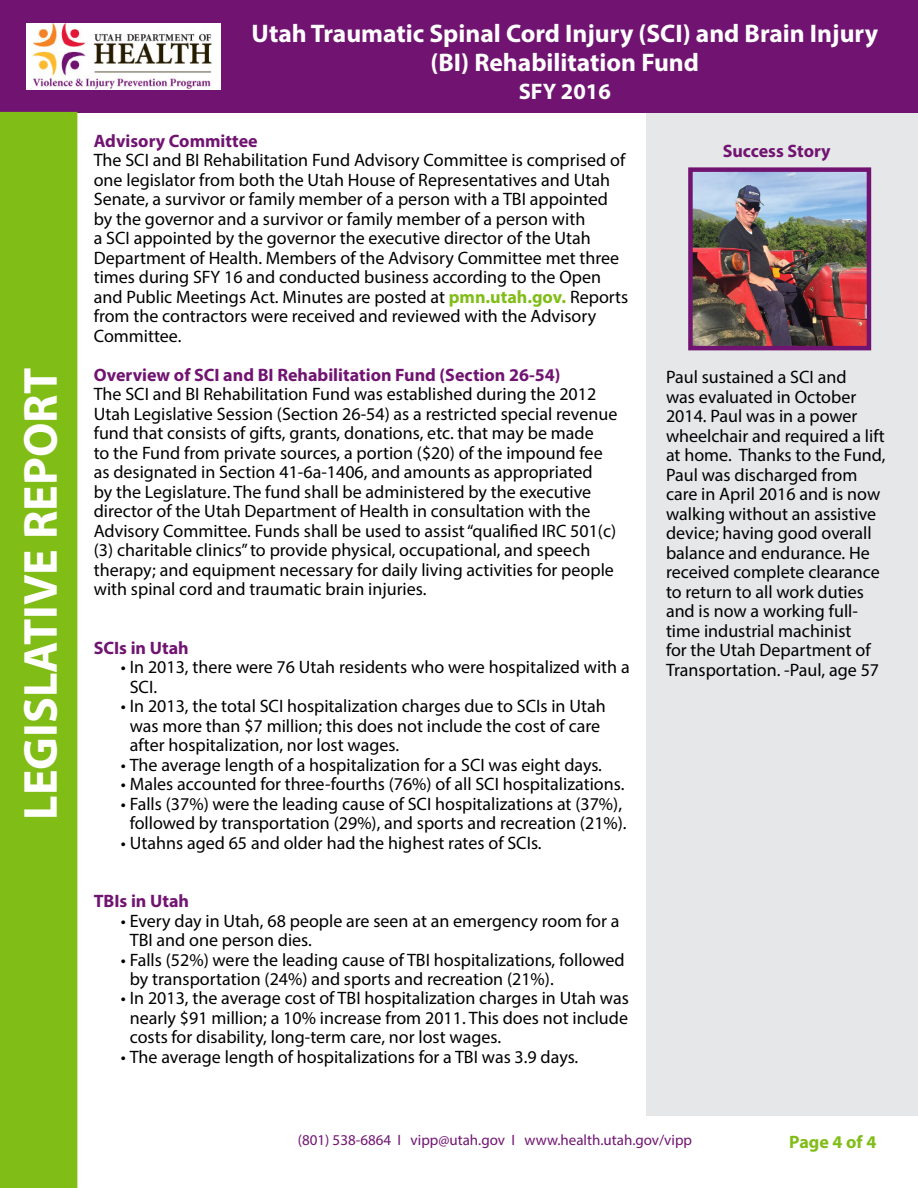
<style>
.page{position:relative;width:918px;height:1188px;background:#fff}
.page>*{position:absolute;margin:0;border:0;box-sizing:border-box;transform-origin:0 0}
.t1{font:700 48px "Myriad Pro";color:#fff}
.t2{font:700 25.5px/28.5px "Myriad Pro";color:#fff;text-align:center}
.t3{font:700 22.5px "Myriad Pro";color:#fff}
.t4{font:18px/19.5px "Myriad Pro";color:#000}
.t5{font:700 18px "Myriad Pro";color:#711471}
.t6{font:700 18px "Myriad Pro";color:#81bd17}
.t7{font:15px "Myriad Pro";color:#711471}
.s1{font-weight:700;color:#81bd17}
</style>
<div class="page">
<div style="left:646px;top:113px;width:272px;height:1003px;background:#e6e7e8"></div>
<div style="left:0;top:0;width:918px;height:113px;background:#711471"></div>
<img style="left:27px;top:23px;width:194px;height:67px">
<div style="left:1px;top:113px;width:76px;height:1074px;background:#81bd17"></div>
<div style="left:0;top:112px;width:77px;height:1076px;border:2px solid #81bd17"></div>
<img style="left:693px;top:172px;width:173px;height:173px">
<div style="left:688px;top:167px;width:183px;height:183px;border:4px solid #711471"></div>
<h1 class="t1" style="left:9px;top:820px;width:453px;rotate:-90deg">LEGISLATIVE REPORT</h1>
<h2 class="t2" style="left:252px;top:18px;width:628px">Utah Traumatic Spinal Cord Injury (SCI) and Brain Injury (BI) Rehabilitation Fund</h2>
<p class="t3" style="left:519px;top:77px;width:94px">SFY 2016</p>
<p class="t5" style="left:94px;top:129px;width:165px">Advisory Committee</p>
<p class="t4" style="left:94px;top:150px;width:536px">The SCI and BI Rehabilitation Fund Advisory Committee is comprised of one legislator from both the Utah House of Representatives and Utah Senate, a survivor or family member of a person with a TBI appointed by the governor and a survivor or family member of a person with<br>a SCI appointed by the governor the executive director of the Utah Department of Health. Members of the Advisory Committee met three times during SFY 16 and conducted business according to the Open and Public Meetings Act. Minutes are posted at <span class="s1">pmn.utah.gov.</span> Reports from the contractors were received and reviewed with the Advisory Committee.</p>
<p class="t5" style="left:94px;top:363px;width:468px">Overview of SCI and BI Rehabilitation Fund (Section 26-54)</p>
<p class="t4" style="left:94px;top:384px;width:525px">The SCI and BI Rehabilitation Fund was established during the 2012<br>Utah Legislative Session (Section 26-54) as a restricted special revenue fund that consists of gifts, grants, donations, etc. that may be made<br>to the Fund from private sources, a portion ($20) of the impound fee as designated in Section 41-6a-1406, and amounts as appropriated<br>by the Legislature. The fund shall be administered by the executive director of the Utah Department of Health in consultation with the Advisory Committee. Funds shall be used to assist “qualified IRC 501(c) (3) charitable clinics” to provide physical, occupational, and speech therapy; and equipment necessary for daily living activities for people with spinal cord and traumatic brain injuries.</p>
<p class="t5" style="left:94px;top:636px;width:97px">SCIs in Utah</p>
<p class="t4" style="left:130px;top:657px;width:501px;text-indent:-9px">• In 2013, there were 76 Utah residents who were hospitalized with a<br>SCI.</p>
<p class="t4" style="left:130px;top:696px;width:477px;text-indent:-9px">• In 2013, the total SCI hospitalization charges due to SCIs in Utah was more than $7 million; this does not include the cost of care after hospitalization, nor lost wages.</p>
<p class="t4" style="left:121px;top:754px;width:483px">• The average length of a hospitalization for a SCI was eight days.</p>
<p class="t4" style="left:121px;top:774px;width:505px">• Males accounted for three-fourths (76%) of all SCI hospitalizations.</p>
<p class="t4" style="left:121px;top:793px;width:507px;text-align:center">• Falls (37%) were the leading cause of SCI hospitalizations at (37%), followed by transportation (29%), and sports and recreation (21%).</p>
<p class="t4" style="left:121px;top:832px;width:422px">• Utahns aged 65 and older had the highest rates of SCIs.</p>
<p class="t5" style="left:94px;top:889px;width:97px">TBIs in Utah</p>
<p class="t4" style="left:130px;top:910px;width:491px;text-indent:-9px">• Every day in Utah, 68 people are seen at an emergency room for a<br>TBI and one person dies.</p>
<p class="t4" style="left:130px;top:949px;width:496px;text-indent:-9px">• Falls (52%) were the leading cause of TBI hospitalizations, followed by transportation (24%) and sports and recreation (21%).</p>
<p class="t4" style="left:130px;top:988px;width:501px;text-align:justify;text-indent:-9px">• In 2013, the average cost of TBI hospitalization charges in Utah was nearly $91 million; a 10% increase from 2011. This does not include costs for disability, long-term care, nor lost wages.</p>
<p class="t4" style="left:121px;top:1047px;width:459px">• The average length of hospitalizations for a TBI was 3.9 days.</p>
<p class="t5" style="left:723px;top:140px;width:109px">Success Story</p>
<p class="t4" style="left:666px;top:367px;width:221px">Paul sustained a SCI and<br>was evaluated in October<br>2014. Paul was in a power wheelchair and required a lift at home. Thanks to the Fund,<br>Paul was discharged from care in April 2016 and is now walking without an assistive device; having good overall balance and endurance. He received complete clearance to return to all work duties and is now a working full&shy;time industrial machinist<br>for the Utah Department of<br>Transportation. -Paul, age 57</p>
<p class="t7" style="left:298px;top:1131px;width:396px">(801) 538-6864 I vipp@utah.gov I www.health.utah.gov/vipp</p>
<p class="t6" style="left:789px;top:1130px;width:89px">Page 4 of 4</p>
</div>
